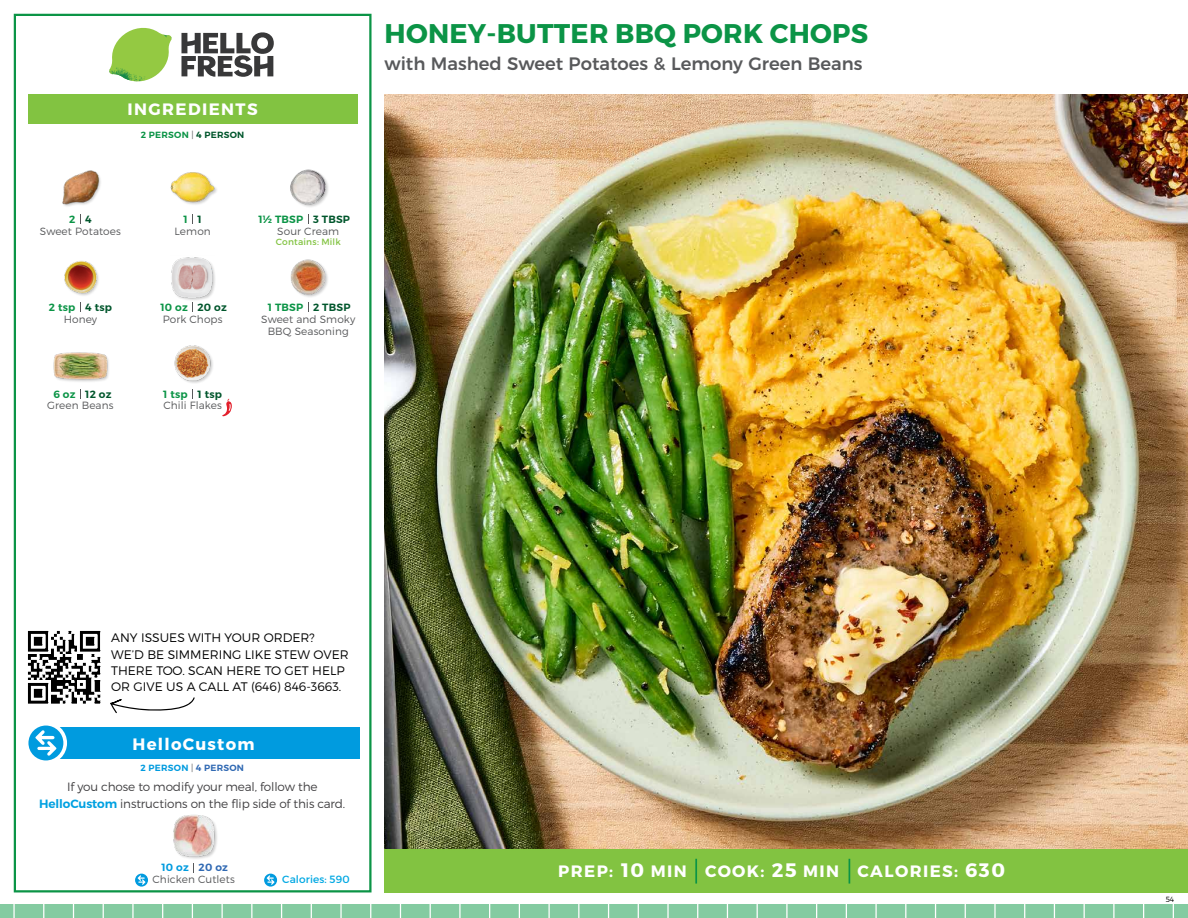
<style>
.page{position:relative;width:1188px;height:918px;background:#fff}
.page>*{position:absolute;margin:0;border:0;box-sizing:border-box;transform-origin:0 0}
.t1{font:700 27px "Montserrat";letter-spacing:.01em;color:#0b9446}
.t2{font:500 18px "Montserrat";color:#58595b}
.t3{font:700 16.5px "Montserrat";letter-spacing:.085em;color:#fff}
.t4{font:300 12.3px/16px "Montserrat";color:#000}
.t5{font:300 12px/16.5px "Montserrat";letter-spacing:-.01em;color:#414042;text-align:center}
.t6{font:300 10.5px/12px "Montserrat";letter-spacing:.01em;color:#58595b;text-align:center}
.t7{font:600 10.5px "Montserrat";letter-spacing:.02em;color:#00562c}
.t8{font:600 10.5px "Montserrat";letter-spacing:.02em;color:#0b9446}
.t9{font:10.5px "Montserrat";letter-spacing:.01em;color:#00a8e3}
.t10{font:600 10.5px "Montserrat";letter-spacing:.02em;color:#009bdf}
.t11{font:600 9px "Montserrat";letter-spacing:.03em;color:#0b9446}
.t12{font:600 9px "Montserrat";letter-spacing:.03em;color:#009bdf}
.t13{font:9px "Montserrat";letter-spacing:.02em;color:#82c341}
.t14{font:300 7.5px "Montserrat";color:#000}
.s1{font-weight:300;color:#58595b}
.s2{color:#00562c}
.s3{font-weight:600;color:#00a1e1}
.s4{color:#3069b3}
.s5{font-size:19.5px}
</style>
<div class="page">
<div style="left:0;top:905px;width:1188px;height:13px;background:#84cba1"></div>
<svg style="left:1084px;top:905px;width:1px;height:13px"></svg>
<svg style="left:1113px;top:905px;width:2px;height:13px"></svg>
<svg style="left:1054px;top:905px;width:1px;height:13px"></svg>
<svg style="left:1024px;top:905px;width:1px;height:13px"></svg>
<svg style="left:994px;top:905px;width:2px;height:13px"></svg>
<svg style="left:965px;top:905px;width:1px;height:13px"></svg>
<svg style="left:935px;top:905px;width:1px;height:13px"></svg>
<svg style="left:905px;top:905px;width:1px;height:13px"></svg>
<svg style="left:875px;top:905px;width:2px;height:13px"></svg>
<svg style="left:846px;top:905px;width:1px;height:13px"></svg>
<svg style="left:816px;top:905px;width:1px;height:13px"></svg>
<svg style="left:786px;top:905px;width:2px;height:13px"></svg>
<svg style="left:757px;top:905px;width:1px;height:13px"></svg>
<svg style="left:727px;top:905px;width:1px;height:13px"></svg>
<svg style="left:697px;top:905px;width:1px;height:13px"></svg>
<svg style="left:667px;top:905px;width:2px;height:13px"></svg>
<svg style="left:638px;top:905px;width:1px;height:13px"></svg>
<svg style="left:608px;top:905px;width:1px;height:13px"></svg>
<svg style="left:578px;top:905px;width:1px;height:13px"></svg>
<svg style="left:548px;top:905px;width:2px;height:13px"></svg>
<svg style="left:519px;top:905px;width:1px;height:13px"></svg>
<svg style="left:1173px;top:905px;width:1px;height:13px"></svg>
<svg style="left:1143px;top:905px;width:1px;height:13px"></svg>
<svg style="left:192px;top:905px;width:1px;height:13px"></svg>
<svg style="left:222px;top:905px;width:1px;height:13px"></svg>
<svg style="left:162px;top:905px;width:1px;height:13px"></svg>
<svg style="left:132px;top:905px;width:2px;height:13px"></svg>
<svg style="left:103px;top:905px;width:1px;height:13px"></svg>
<svg style="left:73px;top:905px;width:1px;height:13px"></svg>
<svg style="left:43px;top:905px;width:1px;height:13px"></svg>
<svg style="left:13px;top:905px;width:2px;height:13px"></svg>
<svg style="left:340px;top:905px;width:2px;height:13px"></svg>
<svg style="left:281px;top:905px;width:1px;height:13px"></svg>
<svg style="left:251px;top:905px;width:1px;height:13px"></svg>
<svg style="left:400px;top:905px;width:1px;height:13px"></svg>
<svg style="left:430px;top:905px;width:1px;height:13px"></svg>
<svg style="left:370px;top:905px;width:1px;height:13px"></svg>
<svg style="left:311px;top:905px;width:1px;height:13px"></svg>
<svg style="left:489px;top:905px;width:1px;height:13px"></svg>
<svg style="left:459px;top:905px;width:2px;height:13px"></svg>
<div style="left:384px;top:849px;width:804px;height:43px;background:#82c341"></div>
<svg style="left:181px;top:32px;width:93px;height:45px"></svg>
<svg style="left:114px;top:28px;width:55px;height:36px"></svg>
<img style="left:143px;top:28px;width:29px;height:24px">
<img style="left:112px;top:48px;width:54px;height:10px">
<img style="left:109px;top:52px;width:55px;height:30px">
<img style="left:142px;top:58px;width:24px;height:23px">
<div style="left:28px;top:94px;width:330px;height:30px;background:#82c341"></div>
<div style="left:14px;top:14px;width:358px;height:878px;border:2px solid #0b9446"></div>
<img style="left:384px;top:94px;width:804px;height:755px">
<div style="left:171px;top:257px;width:45px;height:44px;background:#000;opacity:.2"></div>
<img style="left:171px;top:257px;width:45px;height:41px">
<img style="left:290px;top:259px;width:38px;height:38px">
<img style="left:170px;top:172px;width:47px;height:33px">
<img style="left:290px;top:169px;width:38px;height:38px">
<img style="left:64px;top:261px;width:35px;height:35px">
<img style="left:62px;top:170px;width:39px;height:36px">
<img style="left:174px;top:345px;width:39px;height:38px">
<img style="left:53px;top:352px;width:56px;height:30px">
<div style="left:173px;top:815px;width:45px;height:45px;background:#000;opacity:.2"></div>
<img style="left:173px;top:814px;width:45px;height:44px">
<svg style="left:222px;top:399px;width:10px;height:17px"></svg>
<div style="left:33px;top:727px;width:327px;height:32px;background:#009bdf"></div>
<svg style="left:25px;top:722px;width:42px;height:42px"></svg>
<div style="left:28px;top:726px;width:35px;height:34px;background:#009bdf;border-radius:50%"></div>
<svg style="left:35px;top:730px;width:22px;height:26px"></svg>
<svg style="left:135px;top:874px;width:13px;height:13px"></svg>
<svg style="left:138px;top:875px;width:8px;height:10px"></svg>
<svg style="left:264px;top:874px;width:13px;height:13px"></svg>
<svg style="left:267px;top:875px;width:8px;height:10px"></svg>
<hr style="left:695px;top:859px;width:2px;height:25px;background:#0b9446">
<svg style="left:849px;top:859px;width:1px;height:25px"></svg>
<img style="left:27px;top:630px;width:74px;height:74px">
<svg style="left:110px;top:697px;width:85px;height:17px"></svg>
<h3 class="t3" style="left:128px;top:99px;width:132px">INGREDIENTS</h3>
<p class="t11" style="left:141px;top:129px;width:105px">2 PERSON <span class="s1">|</span> <span class="s2">4 PERSON</span></p>
<h1 class="t1" style="left:385px;top:17px;width:485px">HONEY-BUTTER BBQ PORK CHOPS</h1>
<h2 class="t2" style="left:384px;top:49px;width:480px">with Mashed Sweet Potatoes &amp; Lemony Green Beans</h2>
<p class="t8" style="left:69px;top:212px;width:8px">2</p>
<p class="t7" style="left:85px;top:212px;width:8px">4</p>
<p class="t8" style="left:184px;top:212px;width:6px">1</p>
<p class="t8" style="left:258px;top:212px;width:46px">1½ TBSP</p>
<p class="t7" style="left:198px;top:212px;width:6px">1</p>
<p class="t7" style="left:313px;top:212px;width:38px">3 TBSP</p>
<p class="t6" style="left:40px;top:225px;width:83px">Sweet Potatoes</p>
<p class="t6" style="left:174px;top:225px;width:38px">Lemon</p>
<p class="t6" style="left:277px;top:225px;width:63px">Sour Cream</p>
<p class="t13" style="left:276px;top:237px;width:67px">Contains: Milk</p>
<p class="t8" style="left:49px;top:301px;width:28px">2 tsp</p>
<p class="t7" style="left:85px;top:301px;width:28px">4 tsp</p>
<p class="t8" style="left:160px;top:301px;width:29px">10 oz</p>
<p class="t8" style="left:268px;top:301px;width:37px">1 TBSP</p>
<p class="t7" style="left:198px;top:301px;width:31px">20 oz</p>
<p class="t7" style="left:313px;top:301px;width:39px">2 TBSP</p>
<p class="t6" style="left:64px;top:313px;width:35px">Honey</p>
<p class="t6" style="left:163px;top:313px;width:61px">Pork Chops</p>
<p class="t6" style="left:261px;top:313px;width:96px">Sweet and Smoky<br>BBQ Seasoning</p>
<p class="t8" style="left:53px;top:387px;width:24px">6 oz</p>
<p class="t7" style="left:85px;top:387px;width:28px">12 oz</p>
<p class="t8" style="left:163px;top:387px;width:26px">1 tsp</p>
<p class="t7" style="left:198px;top:387px;width:26px">1 tsp</p>
<p class="t6" style="left:47px;top:400px;width:68px">Green Beans</p>
<p class="t6" style="left:163px;top:400px;width:60px">Chili Flakes</p>
<p class="t4" style="left:111px;top:630px;width:239px">ANY ISSUES WITH YOUR ORDER?<br>WE’D BE SIMMERING LIKE STEW OVER<br>THERE TOO. SCAN HERE TO GET HELP<br>OR GIVE US A CALL AT (646) 846-3663.</p>
<h3 class="t3" style="left:133px;top:734px;width:123px">HelloCustom</h3>
<p class="t5" style="left:39px;top:778px;width:308px">If you chose to modify your meal, follow the<br><span class="s3">HelloCustom</span> instructions on the flip side of this card.</p>
<p class="t12" style="left:141px;top:763px;width:105px">2 PERSON <span class="s1">|</span> <span class="s4">4 PERSON</span></p>
<p class="t10" style="left:162px;top:861px;width:68px">10 oz <span class="s4">20 oz</span></p>
<p class="t6" style="left:153px;top:873px;width:84px">Chicken Cutlets</p>
<p class="t9" style="left:282px;top:873px;width:69px">Calories: 590</p>
<h3 class="t3" style="left:558px;top:861px;width:448px">PREP: <span class="s5">10</span> MIN COOK: <span class="s5">25</span> MIN CALORIES: <span class="s5">630</span></h3>
<p class="t14" style="left:1166px;top:895px;width:10px">54</p>
</div>
